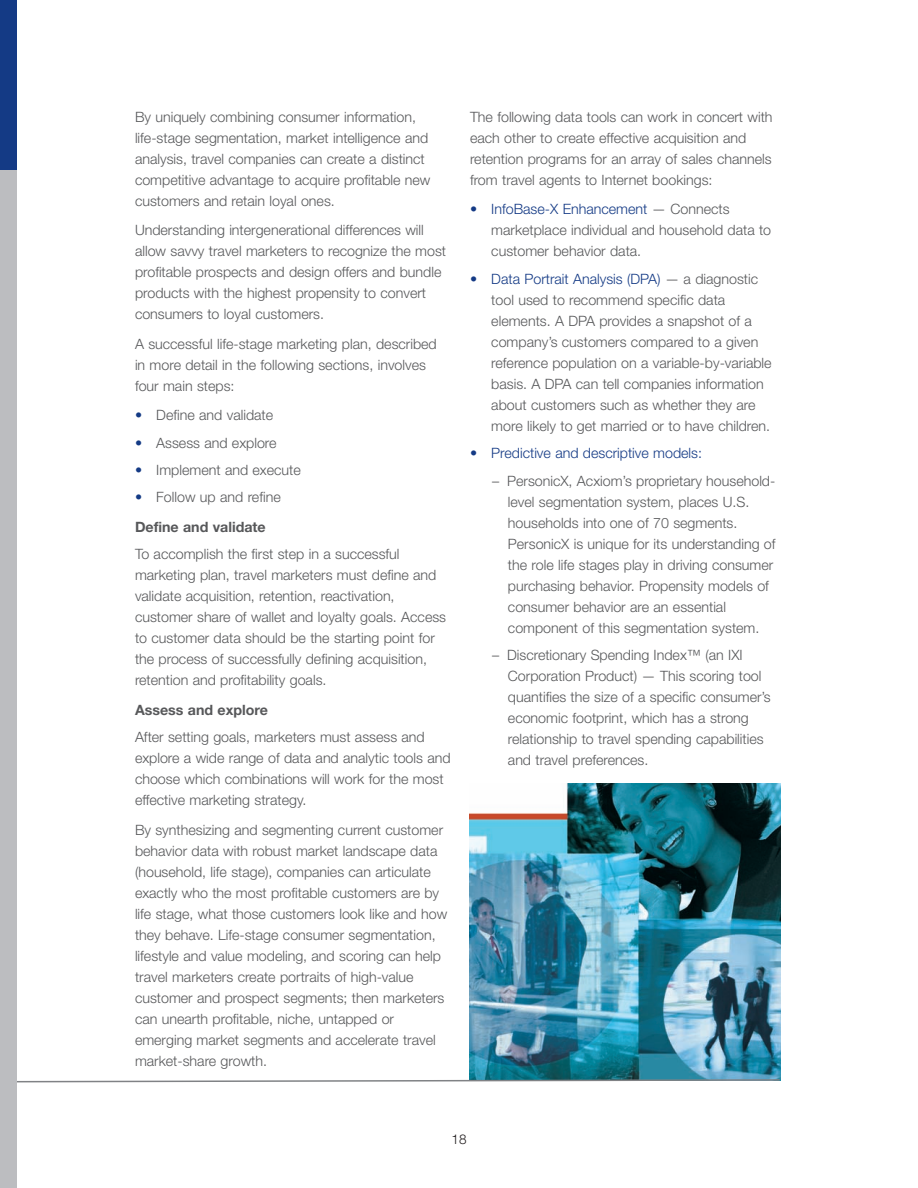
<style>
.page{position:relative;width:918px;height:1188px;background:#fff}
.page>*{position:absolute;margin:0;border:0;box-sizing:border-box;transform-origin:0 0}
.t1{font:14.25px/21px "Helvetica Neue Light TT";color:#57585a}
.t2{font:700 14.25px "Helvetica Neue";color:#57585a}
.t3{font:14.25px "Helvetica Neue Light TT";color:#143a85}
.t4{font:300 13.5px "Helvetica Neue";color:#231f20}
.s1{color:#143a85}
</style>
<div class="page">
<img style="left:470px;top:783px;width:311px;height:295px">
<svg style="left:17px;top:1078px;width:764px;height:5px"></svg>
<div style="left:0;top:153px;width:17px;height:1035px;background:#bcbdc0"></div>
<div style="left:0;top:0;width:17px;height:170px;background:#143a85"></div>
<p class="t1" style="left:135px;top:106px;width:297px">By uniquely combining consumer information, life-stage segmentation, market intelligence and analysis, travel companies can create a distinct competitive advantage to acquire profitable new customers and retain loyal ones.</p>
<p class="t1" style="left:135px;top:219px;width:313px">Understanding intergenerational differences will allow savvy travel marketers to recognize the most profitable prospects and design offers and bundle products with the highest propensity to convert consumers to loyal customers.</p>
<p class="t1" style="left:135px;top:333px;width:303px">A successful life-stage marketing plan, described in more detail in the following sections, involves four main steps:</p>
<p class="t1" style="left:135px;top:404px;width:140px"><span class="s1">•</span> Define and validate</p>
<p class="t1" style="left:135px;top:432px;width:143px"><span class="s1">•</span> Assess and explore</p>
<p class="t1" style="left:135px;top:459px;width:167px"><span class="s1">•</span> Implement and execute</p>
<p class="t1" style="left:135px;top:487px;width:147px"><span class="s1">•</span> Follow up and refine</p>
<p class="t2" style="left:135px;top:522px;width:132px">Define and validate</p>
<p class="t1" style="left:135px;top:543px;width:313px">To accomplish the first step in a successful marketing plan, travel marketers must define and validate acquisition, retention, reactivation, customer share of wallet and loyalty goals. Access to customer data should be the starting point for the process of successfully defining acquisition, retention and profitability goals.</p>
<p class="t2" style="left:135px;top:705px;width:134px">Assess and explore</p>
<p class="t1" style="left:135px;top:726px;width:317px">After setting goals, marketers must assess and explore a wide range of data and analytic tools and choose which combinations will work for the most effective marketing strategy.</p>
<p class="t1" style="left:135px;top:819px;width:314px">By synthesizing and segmenting current customer behavior data with robust market landscape data (household, life stage), companies can articulate exactly who the most profitable customers are by life stage, what those customers look like and how they behave. Life-stage consumer segmentation, lifestyle and value modeling, and scoring can help travel marketers create portraits of high-value customer and prospect segments; then marketers can unearth profitable, niche, untapped or emerging market segments and accelerate travel market-share growth.</p>
<p class="t1" style="left:470px;top:106px;width:304px">The following data tools can work in concert with each other to create effective acquisition and retention programs for an array of sales channels from travel agents to Internet bookings:</p>
<p class="t1" style="left:491px;top:199px;width:281px;text-indent:-21px"><span class="s1">• InfoBase-X Enhancement</span> — Connects marketplace individual and household data to customer behavior data.</p>
<p class="t1" style="left:491px;top:268px;width:282px;text-indent:-21px"><span class="s1">• Data Portrait Analysis (DPA)</span> — a diagnostic tool used to recommend specific data elements. A DPA provides a snapshot of a company’s customers compared to a given reference population on a variable-by-variable basis. A DPA can tell companies information about customers such as whether they are more likely to get married or to have children.</p>
<p class="t3" style="left:470px;top:444px;width:234px">• Predictive and descriptive models:</p>
<p class="t1" style="left:508px;top:470px;width:269px;text-indent:-16px">– PersonicX, Acxiom’s proprietary household&shy;level segmentation system, places U.S. households into one of 70 segments.<br>PersonicX is unique for its understanding of the role life stages play in driving consumer purchasing behavior. Propensity models of consumer behavior are an essential component of this segmentation system.</p>
<p class="t1" style="left:508px;top:644px;width:264px;text-indent:-16px">– Discretionary Spending Index™ (an IXI Corporation Product) — This scoring tool quantifies the size of a specific consumer’s economic footprint, which has a strong relationship to travel spending capabilities and travel preferences.</p>
<p class="t4" style="left:451px;top:1134px;width:17px">18</p>
</div>
